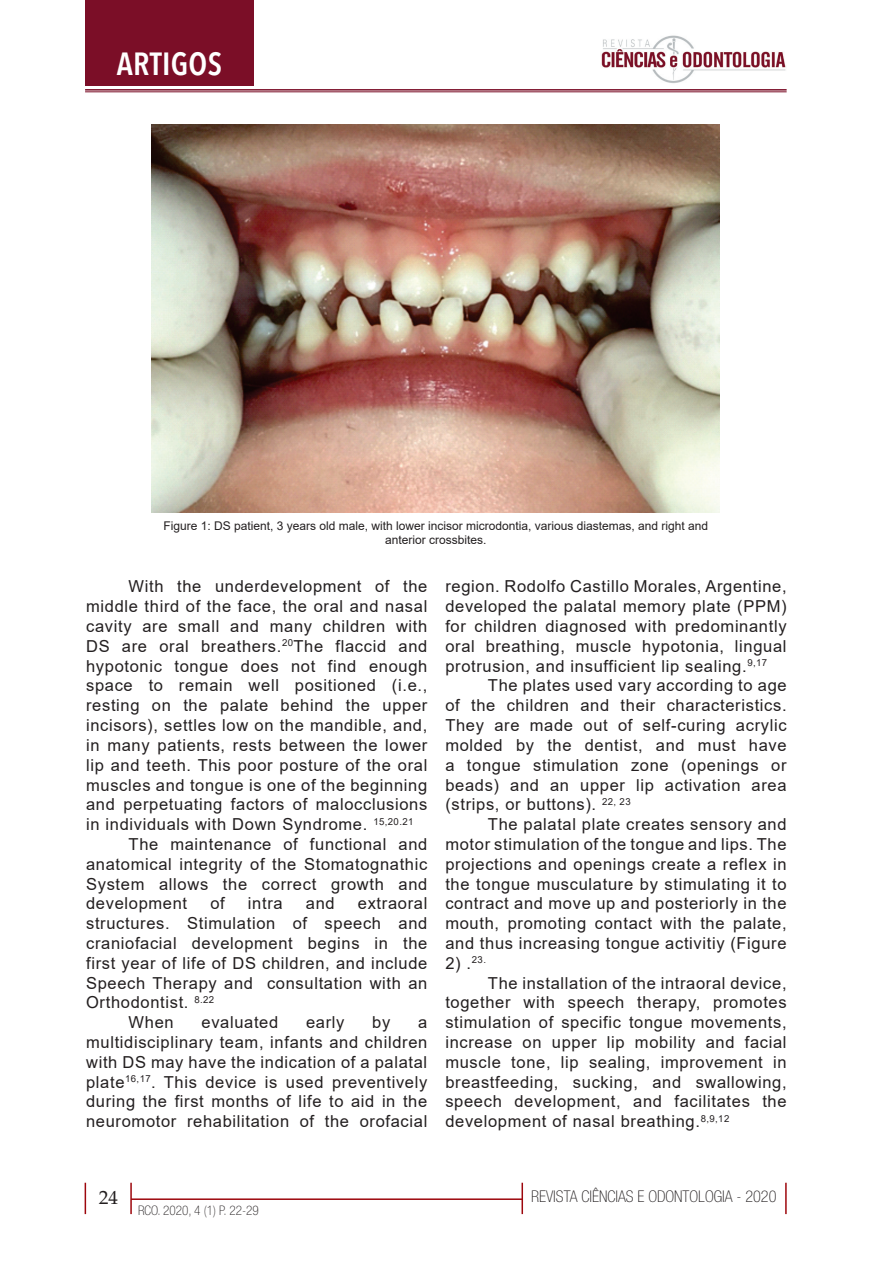
<style>
.page{position:relative;width:893px;height:1263px;background:#fff}
.page>*{position:absolute;margin:0;border:0;box-sizing:border-box;transform-origin:0 0}
.t1{font:600 condensed 31.8px "Avenir Next LT Pro";letter-spacing:.01em;color:#fff}
.t2{font:19.2px "Book Antiqua";color:#231f20}
.t3{font:16.5px/19.8px "Arial";letter-spacing:.04em;color:#231f20;text-align:justify}
.t4{font:100 condensed 16.2px "Helvetica Neue LT Std";color:#231f20}
.t5{font:100 condensed 13.2px "Helvetica Neue LT Std";color:#231f20}
.t6{font:12px/14.4px "Arial";color:#231f20;text-align:center}
</style>
<div class="page">
<hr style="left:85px;top:1183px;width:1px;height:31px;background:#9d070d">
<hr style="left:785px;top:1183px;width:2px;height:31px;background:#9d070d">
<hr style="left:521px;top:1183px;width:2px;height:31px;background:#9d070d">
<hr style="left:130px;top:1183px;width:2px;height:31px;background:#9d070d">
<hr style="left:131px;top:1198px;width:391px;height:2px;background:#9d070d">
<img style="left:601px;top:35px;width:185px;height:48px">
<div style="left:85px;top:0;width:169px;height:85px;background:#7b0e27"></div>
<hr style="left:85px;top:89px;width:702px;height:2px;background:#7b0e27">
<hr style="left:85px;top:92px;width:702px;height:1px;background:#7b0e27">
<img style="left:152px;top:124px;width:568px;height:388px">
<h1 class="t1" style="left:117px;top:45px;width:107px">ARTIGOS</h1>
<p class="t6" style="left:163px;top:518px;width:546px">Figure 1: DS patient, 3 years old male, with lower incisor microdontia, various diastemas, and right and anterior crossbites.</p>
<p class="t3" style="left:129px;top:577px;width:300px">With the underdevelopment of the</p>
<p class="t3" style="left:86px;top:596px;width:343px">middle third of the face, the oral and nasal</p>
<p class="t3" style="left:86px;top:616px;width:343px">cavity are small and many children with</p>
<p class="t3" style="left:86px;top:636px;width:343px">DS are oral breathers.<sup>20</sup>The flaccid and</p>
<p class="t3" style="left:86px;top:656px;width:343px">hypotonic tongue does not find enough</p>
<p class="t3" style="left:86px;top:676px;width:343px">space to remain well positioned (i.e.,</p>
<p class="t3" style="left:86px;top:695px;width:343px">resting on the palate behind the upper</p>
<p class="t3" style="left:86px;top:715px;width:343px">incisors), settles low on the mandible, and,</p>
<p class="t3" style="left:86px;top:735px;width:343px">in many patients, rests between the lower</p>
<p class="t3" style="left:86px;top:755px;width:343px">lip and teeth. This poor posture of the oral</p>
<p class="t3" style="left:86px;top:775px;width:343px">muscles and tongue is one of the beginning</p>
<p class="t3" style="left:86px;top:794px;width:343px">and perpetuating factors of malocclusions</p>
<p class="t3" style="left:86px;top:814px;width:329px">in individuals with Down Syndrome. <sup>15,20.21</sup></p>
<p class="t3" style="left:129px;top:834px;width:300px">The maintenance of functional and</p>
<p class="t3" style="left:86px;top:854px;width:343px">anatomical integrity of the Stomatognathic</p>
<p class="t3" style="left:86px;top:874px;width:343px">System allows the correct growth and</p>
<p class="t3" style="left:86px;top:893px;width:103px">development</p>
<p class="t3" style="left:210px;top:893px;width:16px">of</p>
<p class="t3" style="left:248px;top:893px;width:36px">intra</p>
<p class="t3" style="left:306px;top:893px;width:30px">and</p>
<p class="t3" style="left:358px;top:893px;width:71px">extraoral</p>
<p class="t3" style="left:86px;top:913px;width:343px">structures. Stimulation of speech and</p>
<p class="t3" style="left:86px;top:933px;width:343px">craniofacial development begins in the</p>
<p class="t3" style="left:86px;top:953px;width:343px">first year of life of DS children, and include</p>
<p class="t3" style="left:86px;top:973px;width:343px">Speech Therapy and consultation with an</p>
<p class="t3" style="left:86px;top:992px;width:130px">Orthodontist. <sup>8.22</sup></p>
<p class="t3" style="left:129px;top:1012px;width:47px">When</p>
<p class="t3" style="left:201px;top:1012px;width:78px">evaluated</p>
<p class="t3" style="left:306px;top:1012px;width:40px">early</p>
<p class="t3" style="left:372px;top:1012px;width:20px">by</p>
<p class="t3" style="left:445px;top:577px;width:343px">region. Rodolfo Castillo Morales, Argentine, developed the palatal memory plate (PPM) for children diagnosed with predominantly oral breathing, muscle hypotonia, lingual protrusion, and insufficient lip sealing.<sup>9,17</sup></p>
<p class="t3" style="left:445px;top:676px;width:343px;text-indent:43px">The plates used vary according to age of the children and their characteristics.<br>They are made out of self-curing acrylic molded by the dentist, and must have a tongue stimulation zone (openings or beads) and an upper lip activation area (strips, or buttons). <sup>22,</sup> <sup>23</sup></p>
<p class="t3" style="left:445px;top:814px;width:343px;text-indent:43px">The palatal plate creates sensory and motor stimulation of the tongue and lips. The projections and openings create a reflex in the tongue musculature by stimulating it to contract and move up and posteriorly in the mouth, promoting contact with the palate, and thus increasing tongue activitiy (Figure</p>
<p class="t3" style="left:445px;top:953px;width:42px">2) .<sup>23.</sup></p>
<p class="t3" style="left:445px;top:973px;width:343px;text-indent:43px">The installation of the intraoral device, together with speech therapy, promotes stimulation of specific tongue movements, increase on upper lip mobility and facial muscle tone, lip sealing, improvement in breastfeeding, sucking, and swallowing, speech development, and facilitates the development of nasal breathing.<sup>8,9,12</sup></p>
<p class="t3" style="left:86px;top:1012px;width:343px;text-indent:332px">a multidisciplinary team, infants and children with DS may have the indication of a palatal plate<sup>16,17</sup>. This device is used preventively during the first months of life to aid in the neuromotor rehabilitation of the orofacial</p>
<p class="t2" style="left:99px;top:1184px;width:21px">24</p>
<p class="t4" style="left:531px;top:1187px;width:247px">REVISTA CIÊNCIAS E ODONTOLOGIA - 2020</p>
<p class="t5" style="left:138px;top:1203px;width:122px">RCO. 2020, 4 (1) P. 22-29</p>
</div>
